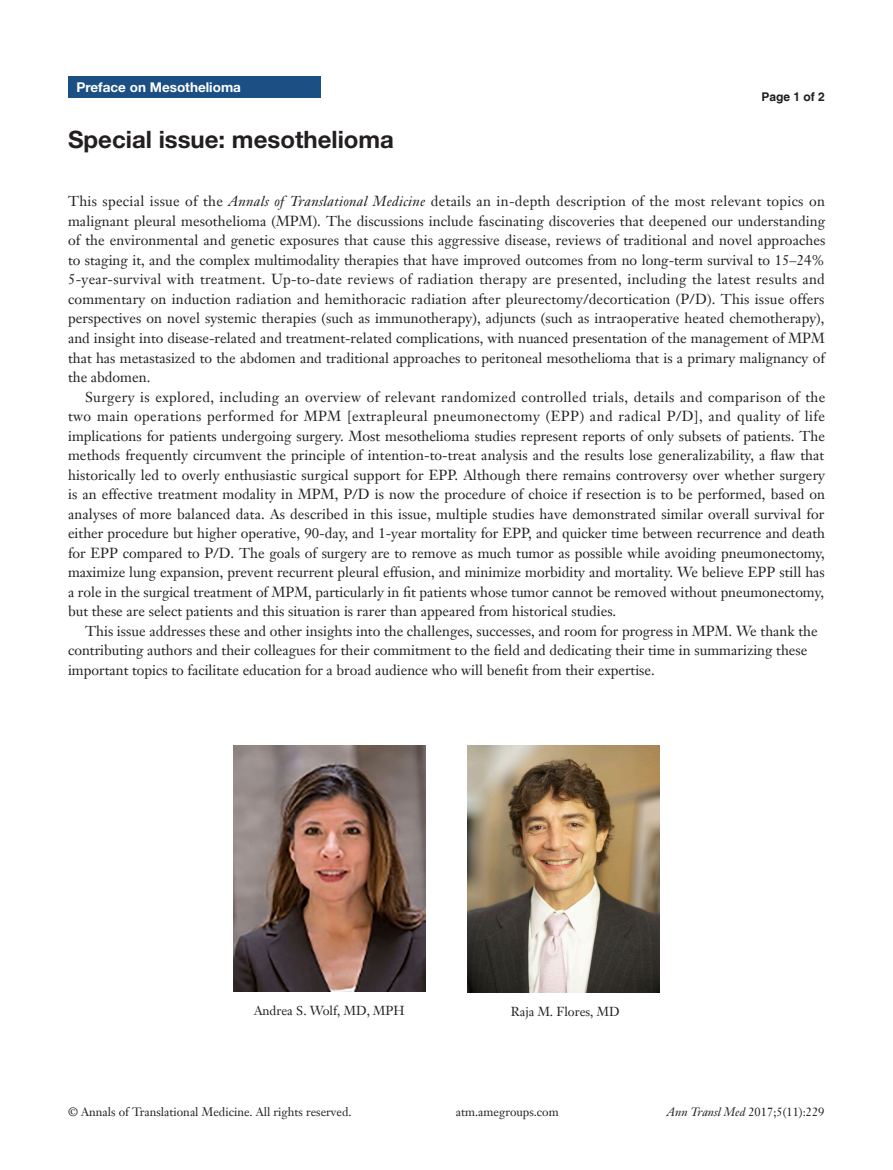
<style>
.page{position:relative;width:893px;height:1170px;background:#fff}
.page>*{position:absolute;margin:0;border:0;box-sizing:border-box;transform-origin:0 0}
.文题{font:700 24px "Helvetica Neue LT Pro";color:#231f20}
.t1{font:14.25px/19.5px "Janson Text LT";color:#231f20;text-align:justify}
.栏目{font:700 13.5px "Helvetica Neue LT Pro";color:#fff}
.二级标题下沉{font:12.75px "Janson Text LT";color:#231f20}
.t2{font:12px "Janson Text LT";color:#231f20}
.t3{font:700 12px "Helvetica";color:#231f20}
.s1{font-style:italic}
</style>
<div class="page">
<div style="left:68px;top:77px;width:252px;height:21px;background:#1c5085"></div>
<img style="left:233px;top:745px;width:192px;height:246px">
<img style="left:468px;top:745px;width:191px;height:247px">
<p class="栏目" style="left:77px;top:79px;width:166px">Preface on Mesothelioma</p>
<p class="文题" style="left:68px;top:124px;width:328px">Special issue: mesothelioma</p>
<p class="t3" style="left:762px;top:89px;width:65px">Page 1 of 2</p>
<p class="t1" style="left:68px;top:191px;width:759px">This special issue of the <span class="s1">Annals of Translational Medicine</span> details an in-depth description of the most relevant topics on malignant pleural mesothelioma (MPM). The discussions include fascinating discoveries that deepened our understanding of the environmental and genetic exposures that cause this aggressive disease, reviews of traditional and novel approaches to staging it, and the complex multimodality therapies that have improved outcomes from no long-term survival to 15–24% 5-year-survival with treatment. Up-to-date reviews of radiation therapy are presented, including the latest results and commentary on induction radiation and hemithoracic radiation after pleurectomy/decortication (P/D). This issue offers perspectives on novel systemic therapies (such as immunotherapy), adjuncts (such as intraoperative heated chemotherapy), and insight into disease-related and treatment-related complications, with nuanced presentation of the management of MPM that has metastasized to the abdomen and traditional approaches to peritoneal mesothelioma that is a primary malignancy of the abdomen.</p>
<p class="t1" style="left:68px;top:386px;width:759px;text-indent:17px">Surgery is explored, including an overview of relevant randomized controlled trials, details and comparison of the two main operations performed for MPM [extrapleural pneumonectomy (EPP) and radical P/D], and quality of life implications for patients undergoing surgery. Most mesothelioma studies represent reports of only subsets of patients. The methods frequently circumvent the principle of intention-to-treat analysis and the results lose generalizability, a flaw that historically led to overly enthusiastic surgical support for EPP. Although there remains controversy over whether surgery is an effective treatment modality in MPM, P/D is now the procedure of choice if resection is to be performed, based on analyses of more balanced data. As described in this issue, multiple studies have demonstrated similar overall survival for either procedure but higher operative, 90-day, and 1-year mortality for EPP, and quicker time between recurrence and death for EPP compared to P/D. The goals of surgery are to remove as much tumor as possible while avoiding pneumonectomy, maximize lung expansion, prevent recurrent pleural effusion, and minimize morbidity and mortality. We believe EPP still has a role in the surgical treatment of MPM, particularly in fit patients whose tumor cannot be removed without pneumonectomy, but these are select patients and this situation is rarer than appeared from historical studies.</p>
<p class="t1" style="left:68px;top:620px;width:751px;text-align:left;text-indent:17px">This issue addresses these and other insights into the challenges, successes, and room for progress in MPM. We thank the contributing authors and their colleagues for their commitment to the field and dedicating their time in summarizing these important topics to facilitate education for a broad audience who will benefit from their expertise.</p>
<p class="二级标题下沉" style="left:254px;top:1002px;width:152px">Andrea S. Wolf, MD, MPH</p>
<p class="二级标题下沉" style="left:511px;top:1003px;width:111px">Raja M. Flores, MD</p>
<p class="t2" style="left:68px;top:1104px;width:285px">© Annals of Translational Medicine. All rights reserved.</p>
<p class="t2" style="left:456px;top:1104px;width:104px">atm.amegroups.com</p>
<p class="t2" style="left:667px;top:1104px;width:159px"><span class="s1">Ann Transl Med</span> 2017;5(11):229</p>
</div>
